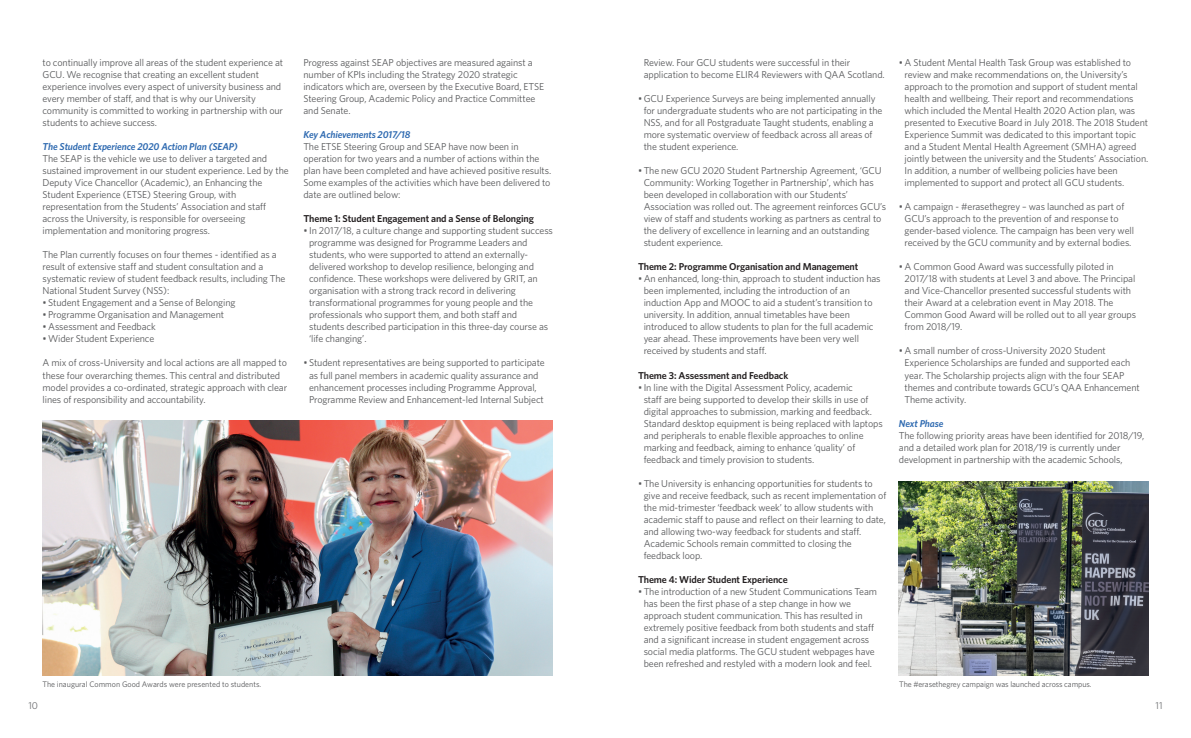
<style>
.page{position:relative;width:1191px;height:738px;background:#fff}
.page>*{position:absolute;margin:0;border:0;box-sizing:border-box;transform-origin:0 0}
.t1{font:10px/12px "Whitney";letter-spacing:-.01em;color:#57585a}
.t2{font:600 10px "Whitney";letter-spacing:-.01em;color:#231f20}
.t3{font:italic 600 10px "Whitney";letter-spacing:-.01em;color:#306bb1}
.t4{font:10px "Whitney";color:#6c6d70}
.t5{font:8px "Whitney";letter-spacing:-.01em;color:#57585a}
</style>
<div class="page">
<img style="left:43px;top:420px;width:510px;height:255px">
<img style="left:898px;top:481px;width:250px;height:194px">
<p class="t1" style="left:43px;top:56px;width:242px">to continually improve all areas of the student experience at GCU. We recognise that creating an excellent student experience involves every aspect of university business and every member of staff, and that is why our University community is committed to working in partnership with our students to achieve success.</p>
<p class="t3" style="left:43px;top:140px;width:197px">The Student Experience 2020 Action Plan (SEAP)</p>
<p class="t1" style="left:43px;top:152px;width:248px">The SEAP is the vehicle we use to deliver a targeted and sustained improvement in our student experience. Led by the Deputy Vice Chancellor (Academic), an Enhancing the Student Experience (ETSE) Steering Group, with representation from the Students’ Association and staff across the University, is responsible for overseeing implementation and monitoring progress.</p>
<p class="t1" style="left:43px;top:248px;width:244px">The Plan currently focuses on four themes - identified as a result of extensive staff and student consultation and a systematic review of student feedback results, including The National Student Survey (NSS):</p>
<p class="t1" style="left:43px;top:296px;width:194px">• Student Engagement and a Sense of Belonging</p>
<p class="t1" style="left:43px;top:308px;width:183px">• Programme Organisation and Management</p>
<p class="t1" style="left:43px;top:320px;width:115px">• Assessment and Feedback</p>
<p class="t1" style="left:43px;top:332px;width:113px">• Wider Student Experience</p>
<p class="t1" style="left:43px;top:356px;width:246px">A mix of cross-University and local actions are all mapped to these four overarching themes. This central and distributed model provides a co-ordinated, strategic approach with clear lines of responsibility and accountability.</p>
<p class="t1" style="left:303px;top:56px;width:242px">Progress against SEAP objectives are measured against a number of KPIs including the Strategy 2020 strategic indicators which are, overseen by the Executive Board, ETSE Steering Group, Academic Policy and Practice Committee and Senate.</p>
<p class="t3" style="left:303px;top:128px;width:108px">Key Achievements 2017/18</p>
<p class="t1" style="left:303px;top:140px;width:249px">The ETSE Steering Group and SEAP have now been in operation for two years and a number of actions within the plan have been completed and have achieved positive results.<br>Some examples of the activities which have been delivered to date are outlined below:</p>
<p class="t2" style="left:303px;top:212px;width:232px">Theme 1: Student Engagement and a Sense of Belonging</p>
<p class="t1" style="left:309px;top:224px;width:245px;text-indent:-6px">• In 2017/18, a culture change and supporting student success programme was designed for Programme Leaders and students, who were supported to attend an externally&shy;delivered workshop to develop resilience, belonging and confidence. These workshops were delivered by GRIT, an organisation with a strong track record in delivering transformational programmes for young people and the professionals who support them, and both staff and students described participation in this three-day course as ‘life changing’.</p>
<p class="t1" style="left:303px;top:356px;width:243px;text-align:center">• Student representatives are being supported to participate as full panel members in academic quality assurance and enhancement processes including Programme Approval, Programme Review and Enhancement-led Internal Subject</p>
<p class="t1" style="left:643px;top:56px;width:243px">Review. Four GCU students were successful in their application to become ELIR4 Reviewers with QAA Scotland.</p>
<p class="t1" style="left:643px;top:92px;width:240px;text-indent:-6px">• GCU Experience Surveys are being implemented annually for undergraduate students who are not participating in the NSS, and for all Postgraduate Taught students, enabling a more systematic overview of feedback across all areas of the student experience.</p>
<p class="t1" style="left:643px;top:164px;width:244px;text-indent:-6px">• The new GCU 2020 Student Partnership Agreement, ‘GCU Community: Working Together in Partnership’, which has been developed in collaboration with our Students’ Association was rolled out. The agreement reinforces GCU’s view of staff and students working as partners as central to the delivery of excellence in learning and an outstanding student experience.</p>
<p class="t2" style="left:638px;top:260px;width:222px">Theme 2: Programme Organisation and Management</p>
<p class="t1" style="left:643px;top:272px;width:238px;text-indent:-6px">• An enhanced, long-thin, approach to student induction has been implemented, including the introduction of an induction App and MOOC to aid a student’s transition to university. In addition, annual timetables have been introduced to allow students to plan for the full academic year ahead. These improvements have been very well received by students and staff.</p>
<p class="t2" style="left:638px;top:368px;width:152px">Theme 3: Assessment and Feedback</p>
<p class="t1" style="left:643px;top:380px;width:241px;text-indent:-6px">• In line with the Digital Assessment Policy, academic<br>staff are being supported to develop their skills in use of digital approaches to submission, marking and feedback.<br>Standard desktop equipment is being replaced with laptops and peripherals to enable flexible approaches to online marking and feedback, aiming to enhance ‘quality’ of feedback and timely provision to students.</p>
<p class="t1" style="left:643px;top:476px;width:244px;text-indent:-6px">• The University is enhancing opportunities for students to give and receive feedback, such as recent implementation of the mid-trimester ‘feedback week’ to allow students with academic staff to pause and reflect on their learning to date, and allowing two-way feedback for students and staff.<br>Academic Schools remain committed to closing the feedback loop.</p>
<p class="t2" style="left:638px;top:572px;width:151px">Theme 4: Wider Student Experience</p>
<p class="t1" style="left:643px;top:584px;width:235px;text-indent:-6px">• The introduction of a new Student Communications Team has been the first phase of a step change in how we approach student communication. This has resulted in extremely positive feedback from both students and staff and a significant increase in student engagement across social media platforms. The GCU student webpages have been refreshed and restyled with a modern look and feel.</p>
<p class="t1" style="left:904px;top:56px;width:245px;text-indent:-6px">• A Student Mental Health Task Group was established to review and make recommendations on, the University’s approach to the promotion and support of student mental health and wellbeing. Their report and recommendations which included the Mental Health 2020 Action plan, was presented to Executive Board in July 2018. The 2018 Student Experience Summit was dedicated to this important topic and a Student Mental Health Agreement (SMHA) agreed jointly between the university and the Students’ Association.<br>In addition, a number of wellbeing policies have been implemented to support and protect all GCU students.</p>
<p class="t1" style="left:904px;top:200px;width:231px;text-indent:-6px">• A campaign - #erasethegrey – was launched as part of GCU’s approach to the prevention of and response to gender-based violence. The campaign has been very well received by the GCU community and by external bodies.</p>
<p class="t1" style="left:904px;top:260px;width:233px;text-indent:-6px">• A Common Good Award was successfully piloted in 2017/18 with students at Level 3 and above. The Principal and Vice-Chancellor presented successful students with their Award at a celebration event in May 2018. The Common Good Award will be rolled out to all year groups from 2018/19.</p>
<p class="t1" style="left:904px;top:344px;width:237px;text-indent:-6px">• A small number of cross-University 2020 Student Experience Scholarships are funded and supported each year. The Scholarship projects align with the four SEAP themes and contribute towards GCU’s QAA Enhancement Theme activity.</p>
<p class="t3" style="left:899px;top:416px;width:46px">Next Phase</p>
<p class="t1" style="left:899px;top:428px;width:247px">The following priority areas have been identified for 2018/19, and a detailed work plan for 2018/19 is currently under development in partnership with the academic Schools,</p>
<p class="t5" style="left:43px;top:678px;width:220px">The inaugural Common Good Awards were presented to students.</p>
<p class="t5" style="left:899px;top:678px;width:194px">The #erasethegrey campaign was launched across campus.</p>
<p class="t4" style="left:28px;top:698px;width:11px">10</p>
<p class="t4" style="left:1155px;top:698px;width:9px">11</p>
</div>
